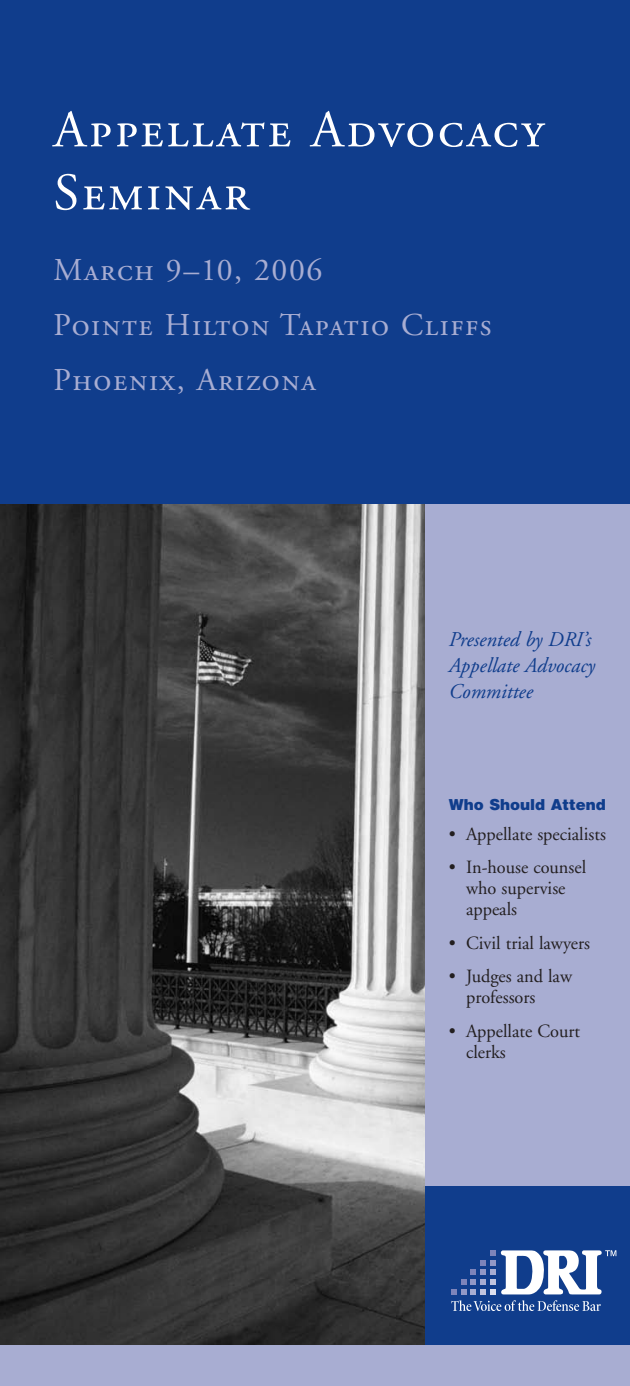
<style>
.page{position:relative;width:630px;height:1386px;background:#fff}
.page>*{position:absolute;margin:0;border:0;box-sizing:border-box;transform-origin:0 0}
.t1{font:52.5px/63px "Adobe Garamond Regular SC";letter-spacing:.05em;color:#fff}
.t2{font:31.85px/54.6px "Adobe Garamond Regular SC";letter-spacing:.05em;color:#a8add2}
.t3{font:31.85px "Adobe Garamond";letter-spacing:.05em;color:#a8add2}
.t4{font:italic 21px/26.2px "Adobe Garamond";color:#103d8c}
.t5{font:18.72px/21px "Adobe Garamond";color:#231f20}
.t6{font:900 15.22px "Helvetica";color:#103d8c}
.s1{font-family:"Adobe Garamond Regular SC"}
</style>
<div class="page">
<img style="left:0;top:504px;width:425px;height:841px">
<div style="left:425px;top:503px;width:205px;height:684px;background:#a8add2"></div>
<div style="left:425px;top:1186px;width:205px;height:160px;background:#103d8c"></div>
<svg style="left:451px;top:1300px;width:150px;height:11px"></svg>
<svg style="left:451px;top:1250px;width:165px;height:44px"></svg>
<div style="left:0;top:0;width:630px;height:504px;background:#103d8c"></div>
<div style="left:0;top:1345px;width:630px;height:41px;background:#a8add2"></div>
<h1 class="t1" style="left:54px;top:103px;width:492px">Appellate Advocacy<br>Seminar</h1>
<h2 class="t3" style="left:54px;top:258px;width:270px"><span class="s1">March</span> 9–10, 2006</h2>
<h2 class="t2" style="left:54px;top:300px;width:440px">Pointe Hilton Tapatio Cliffs<br>Phoenix, Arizona</h2>
<p class="t4" style="left:449px;top:628px;width:148px">Presented by DRI’s<br>Appellate Advocacy<br>Committee</p>
<p class="t6" style="left:449px;top:799px;width:158px">Who Should Attend</p>
<p class="t5" style="left:449px;top:825px;width:159px">• Appellate specialists</p>
<p class="t5" style="left:466px;top:858px;width:122px;text-indent:-17px">• In-house counsel who supervise appeals</p>
<p class="t5" style="left:449px;top:934px;width:143px">• Civil trial lawyers</p>
<p class="t5" style="left:466px;top:967px;width:107px;text-indent:-17px">• Judges and law professors</p>
<p class="t5" style="left:466px;top:1022px;width:116px;text-indent:-17px">• Appellate Court clerks</p>
</div>
